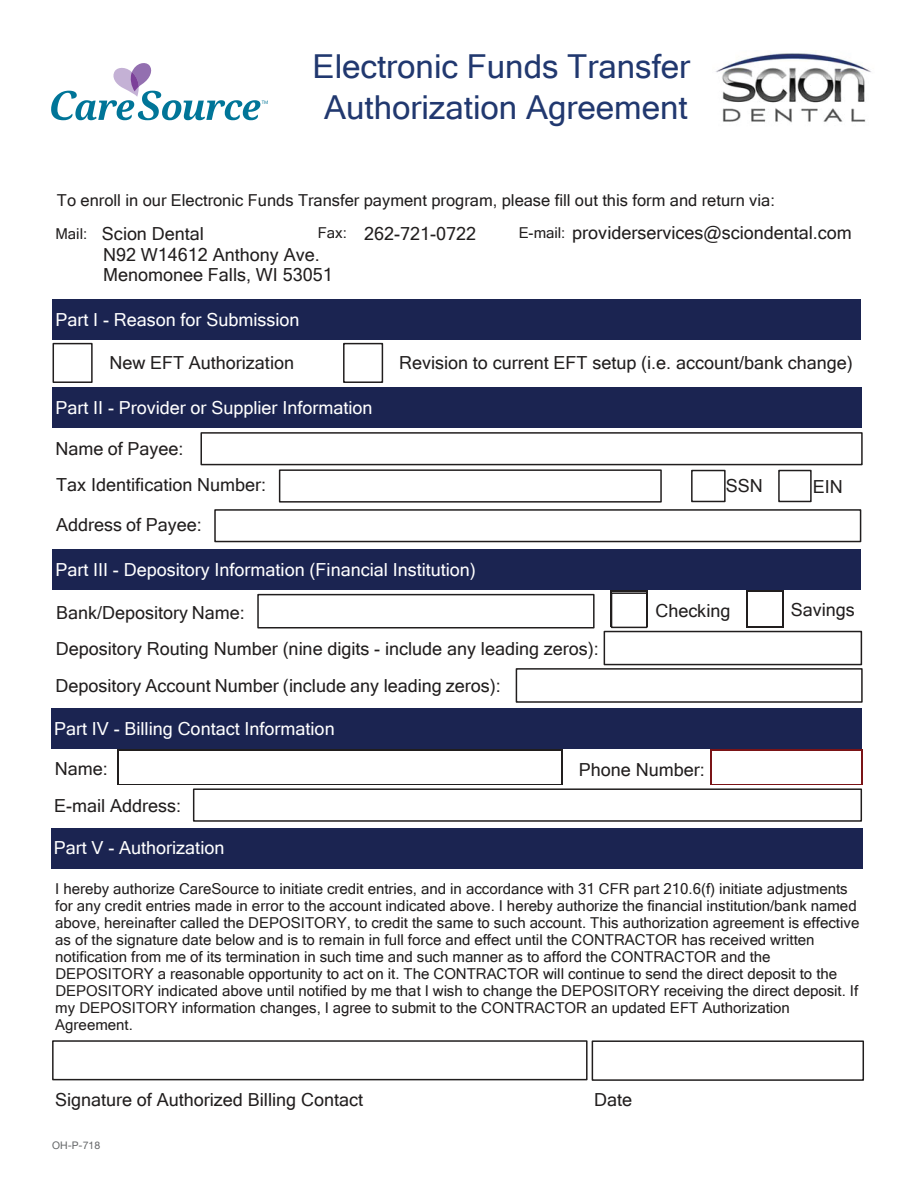
<style>
.page{position:relative;width:918px;height:1188px;background:#fff}
.page>*{position:absolute;margin:0;border:0;box-sizing:border-box;transform-origin:0 0}
.t1{font:33px/40.3px "Microsoft Sans Serif";color:#21386f;text-align:center}
.t2{font:18px/20.5px "Microsoft Sans Serif";color:#211e1e}
.t3{font:18px "Microsoft Sans Serif";color:#fff}
.t4{font:16.5px "Microsoft Sans Serif";color:#211e1e}
.t5{font:15px/17.1px "Microsoft Sans Serif";color:#211e1e}
.t6{font:10.5px "Helvetica Neue LT Std";color:#636567}
.s1{font-size:15px}
</style>
<div class="page">
<div style="left:52px;top:300px;width:809px;height:40px;background:#1b2451"></div>
<div style="left:53px;top:343px;width:40px;height:40px;border:2px solid #211e1e"></div>
<div style="left:343px;top:343px;width:40px;height:40px;border:2px solid #211e1e"></div>
<div style="left:52px;top:388px;width:810px;height:40px;background:#1b2451"></div>
<div style="left:200px;top:432px;width:663px;height:33px;border:2px solid #211e1e"></div>
<div style="left:279px;top:469px;width:383px;height:34px;border:2px solid #211e1e"></div>
<div style="left:691px;top:470px;width:35px;height:32px;border:2px solid #211e1e"></div>
<div style="left:778px;top:470px;width:34px;height:32px;border:2px solid #211e1e"></div>
<div style="left:214px;top:509px;width:647px;height:33px;border:2px solid #211e1e"></div>
<div style="left:257px;top:594px;width:338px;height:34px;border:2px solid #211e1e"></div>
<div style="left:611px;top:592px;width:37px;height:36px;border:2px solid #211e1e"></div>
<div style="left:604px;top:631px;width:258px;height:34px;border:2px solid #211e1e"></div>
<div style="left:516px;top:668px;width:347px;height:35px;border:2px solid #211e1e"></div>
<div style="left:193px;top:788px;width:669px;height:34px;border:2px solid #211e1e"></div>
<div style="left:51px;top:828px;width:811px;height:40px;background:#1b2451"></div>
<div style="left:52px;top:1040px;width:536px;height:40px;border:2px solid #211e1e"></div>
<div style="left:592px;top:1040px;width:272px;height:41px;border:2px solid #211e1e"></div>
<div style="left:52px;top:550px;width:809px;height:40px;background:#1b2451"></div>
<hr style="left:611px;top:590px;width:35px;height:1px;background:#211e1e">
<hr style="left:747px;top:590px;width:35px;height:1px;background:#211e1e">
<hr style="left:611px;top:592px;width:1px;height:35px;background:#211e1e">
<hr style="left:646px;top:592px;width:1px;height:35px;background:#211e1e">
<hr style="left:747px;top:592px;width:1px;height:36px;background:#211e1e">
<hr style="left:747px;top:627px;width:35px;height:1px;background:#211e1e">
<hr style="left:782px;top:592px;width:1px;height:36px;background:#211e1e">
<div style="left:51px;top:709px;width:811px;height:40px;background:#1b2451"></div>
<hr style="left:117px;top:749px;width:444px;height:1px;background:#211e1e">
<hr style="left:711px;top:749px;width:150px;height:1px;background:#7b1417">
<hr style="left:117px;top:750px;width:2px;height:35px;background:#211e1e">
<hr style="left:117px;top:784px;width:444px;height:1px;background:#211e1e">
<hr style="left:561px;top:750px;width:1px;height:35px;background:#211e1e">
<hr style="left:711px;top:750px;width:1px;height:35px;background:#7b1417">
<hr style="left:711px;top:784px;width:150px;height:1px;background:#7b1417">
<hr style="left:861px;top:750px;width:1px;height:35px;background:#7b1417">
<img style="left:715px;top:53px;width:156px;height:70px">
<svg style="left:51px;top:63px;width:217px;height:57px"></svg>
<h1 class="t1" style="left:313px;top:47px;width:379px">Electronic Funds Transfer<br>Authorization Agreement</h1>
<p class="t4" style="left:57px;top:191px;width:719px">To enroll in our Electronic Funds Transfer payment program, please fill out this form and return via:</p>
<p class="t2" style="left:103px;top:223px;width:218px;text-indent:-48px"><span class="s1">Mail:</span> Scion Dental<br>N92 W14612 Anthony Ave.</p>
<p class="t2" style="left:318px;top:224px;width:160px"><span class="s1">Fax:</span> 262-721-0722</p>
<p class="t2" style="left:519px;top:222px;width:335px"><span class="s1">E-mail:</span> providerservices@sciondental.com</p>
<p class="t2" style="left:103px;top:265px;width:231px">Menomonee Falls, WI 53051</p>
<p class="t3" style="left:55px;top:309px;width:246px">Part I - Reason for Submission</p>
<p class="t2" style="left:109px;top:353px;width:186px">New EFT Authorization</p>
<p class="t2" style="left:399px;top:353px;width:455px">Revision to current EFT setup (i.e. account/bank change)</p>
<p class="t3" style="left:55px;top:398px;width:318px">Part II - Provider or Supplier Information</p>
<p class="t2" style="left:55px;top:431px;width:212px;line-height:36.3px">Name of Payee:<br>Tax Identification Number:</p>
<p class="t2" style="left:726px;top:476px;width:39px">SSN</p>
<p class="t2" style="left:813px;top:476px;width:31px">EIN</p>
<p class="t2" style="left:56px;top:515px;width:147px">Address of Payee:</p>
<p class="t3" style="left:55px;top:560px;width:422px">Part III - Depository Information (Financial Institution)</p>
<p class="t2" style="left:56px;top:603px;width:190px">Bank/Depository Name:</p>
<p class="t2" style="left:655px;top:600px;width:77px">Checking</p>
<p class="t2" style="left:55px;top:629px;width:545px;line-height:37.5px">Depository Routing Number (nine digits - include any leading zeros):<br>Depository Account Number (include any leading zeros):</p>
<p class="t3" style="left:54px;top:719px;width:282px">Part IV - Billing Contact Information</p>
<p class="t2" style="left:791px;top:599px;width:66px">Savings</p>
<p class="t2" style="left:54px;top:750px;width:129px;line-height:36.6px">Name:<br>E-mail Address:</p>
<p class="t3" style="left:54px;top:838px;width:172px">Part V - Authorization</p>
<p class="t5" style="left:55px;top:880px;width:806px">I hereby authorize CareSource to initiate credit entries, and in accordance with 31 CFR part 210.6(f) initiate adjustments for any credit entries made in error to the account indicated above. I hereby authorize the financial institution/bank named above, hereinafter called the DEPOSITORY, to credit the same to such account. This authorization agreement is effective as of the signature date below and is to remain in full force and effect until the CONTRACTOR has received written notification from me of its termination in such time and such manner as to afford the CONTRACTOR and the DEPOSITORY a reasonable opportunity to act on it. The CONTRACTOR will continue to send the direct deposit to the DEPOSITORY indicated above until notified by me that I wish to change the DEPOSITORY receiving the direct deposit. If my DEPOSITORY information changes, I agree to submit to the CONTRACTOR an updated EFT Authorization Agreement.</p>
<p class="t2" style="left:579px;top:760px;width:127px">Phone Number:</p>
<p class="t2" style="left:55px;top:1089px;width:309px">Signature of Authorized Billing Contact</p>
<p class="t2" style="left:594px;top:1089px;width:40px">Date</p>
<p class="t6" style="left:52px;top:1139px;width:50px">OH-P-718</p>
</div>
